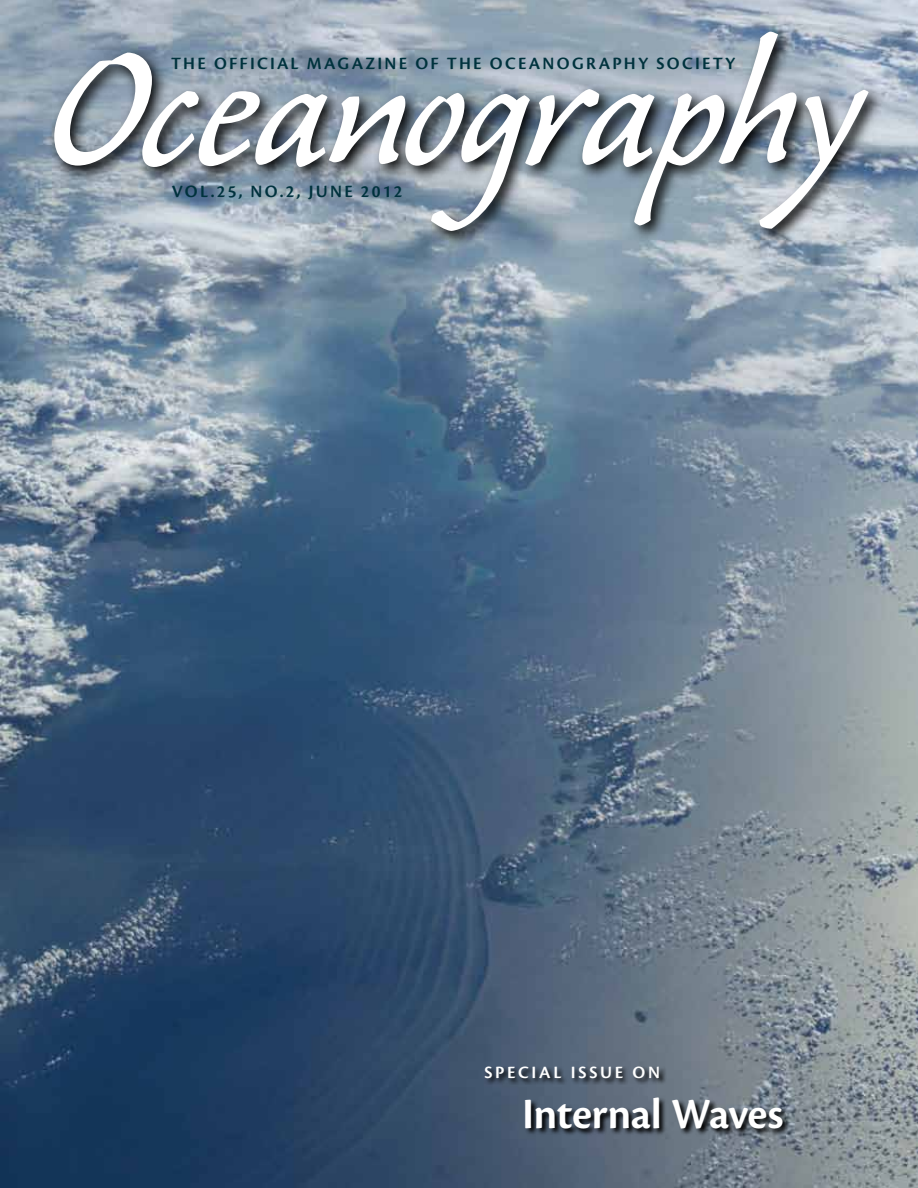
<style>
.page{position:relative;width:918px;height:1188px;background:#fff}
.page>*{position:absolute;margin:0;border:0;box-sizing:border-box;transform-origin:0 0}
.t1{font:210.45px "Caliban";letter-spacing:-.02em;color:#fff}
.t2{font:600 45px "Cronos Pro";letter-spacing:-.015em;color:#fff}
.t3{font:600 18px "Cronos Pro";letter-spacing:.13em;color:#00323d}
.t4{font:600 18px "Cronos Pro";color:#fff}
.s1{font-size:218.55px}
</style>
<div class="page">
<img style="left:0;top:0;width:918px;height:1188px">
<svg style="left:483px;top:1065px;width:184px;height:20px;background:#495564"></svg>
<svg style="left:47px;top:25px;width:839px;height:224px;background:#83909d"></svg>
<svg style="left:524px;top:1097px;width:266px;height:39px;background:#49535d"></svg>
<h1 class="t1" style="left:46px;top:5px;width:815px"><span class="s1">O</span>ceanography</h1>
<p class="t3" style="left:171px;top:53px;width:90px">THE OFFICIA</p>
<p class="t3" style="left:291px;top:53px;width:98px">L MAGAZINE</p>
<p class="t3" style="left:415px;top:53px;width:104px">OF THE OCEANO</p>
<p class="t3" style="left:572px;top:53px;width:27px">GRAP</p>
<p class="t3" style="left:624px;top:53px;width:56px">HY SOCIET</p>
<p class="t3" style="left:725px;top:53px;width:12px">Y</p>
<p class="t3" style="left:172px;top:181px;width:157px">VO L.25, NO.2, JUNE</p>
<p class="t3" style="left:361px;top:181px;width:43px">2012</p>
<p class="t4" style="left:484px;top:1062px;width:23px">SPECIA</p>
<p class="t4" style="left:553px;top:1062px;width:38px">L ISSUE</p>
<p class="t4" style="left:633px;top:1062px;width:14px">ON</p>
<h2 class="t2" style="left:522px;top:1088px;width:263px">INTERNAL WAVES</h2>
</div>
